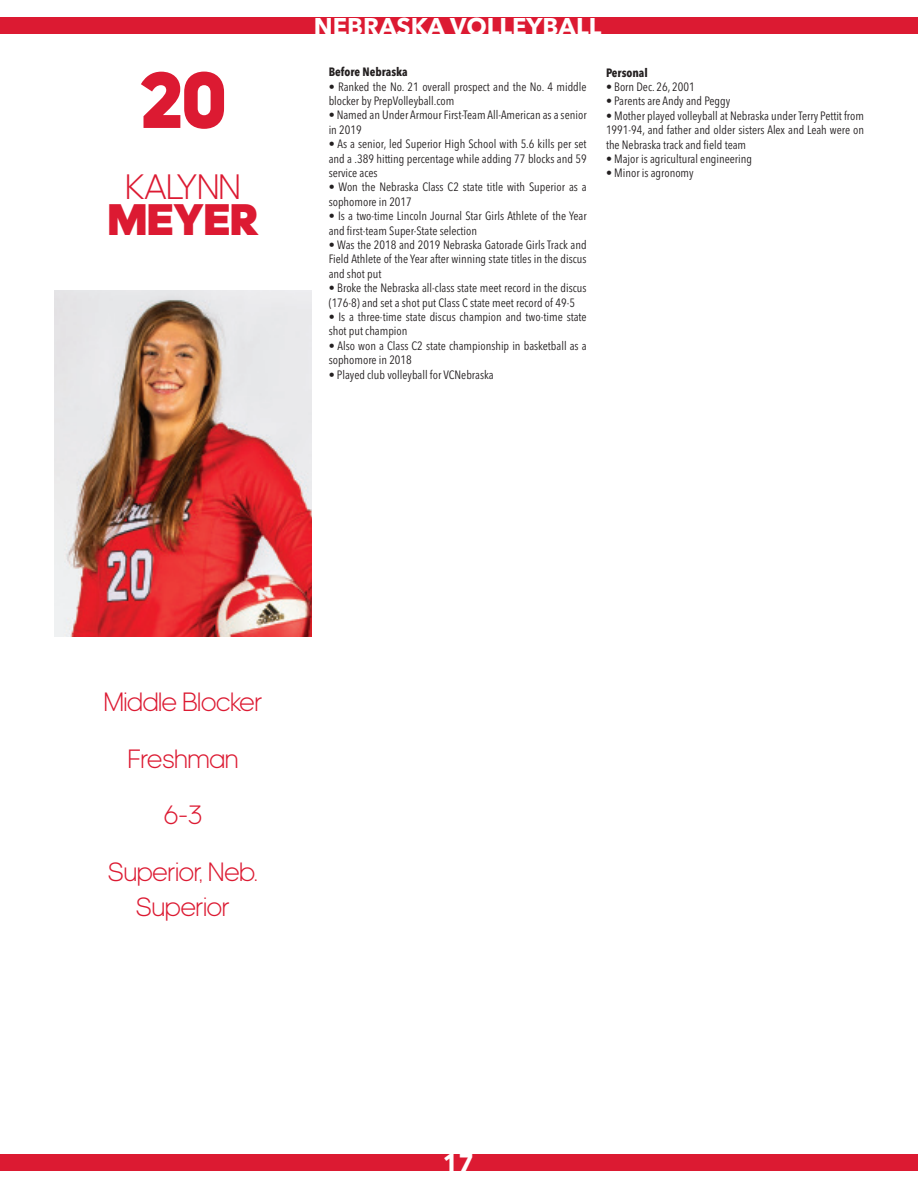
<style>
.page{position:relative;width:918px;height:1188px;background:#fff}
.page>*{position:absolute;margin:0;border:0;box-sizing:border-box;transform-origin:0 0}
.t1{font:900 81px "adineue PRO";color:#dc1a32;scale:.92 1}
.t2{font:900 45px "adineue PRO";color:#dc1a32}
.t3{font:300 36px "adineue PRO";color:#dc1a32}
.t4{font:300 27px "adineue PRO";color:#dc1a32}
.t5{font:700 24px "Avenir Next LT Pro";color:#fff}
.t6{font:condensed 12px/14.4px "Avenir Next LT Pro";color:#231f20}
.t7{font:700 condensed 12px "Avenir Next LT Pro";color:#231f20}
</style>
<div class="page">
<div style="left:0;top:1154px;width:918px;height:17px;background:#dc1a32"></div>
<div style="left:0;top:18px;width:918px;height:16px;background:#dc1a32"></div>
<img style="left:55px;top:290px;width:256px;height:346px">
<p class="t1" style="left:140px;top:51px;width:95px">20</p>
<p class="t3" style="left:125px;top:167px;width:117px">KALYNN</p>
<p class="t2" style="left:108px;top:192px;width:152px">MEYER</p>
<h3 class="t5" style="left:314px;top:11px;width:289px">NEBRASKA VOLLEYBALL</h3>
<p class="t7" style="left:329px;top:65px;width:81px">Before Nebraska</p>
<p class="t6" style="left:329px;top:79px;width:259px">• Ranked the No. 21 overall prospect and the No. 4 middle blocker by PrepVolleyball.com</p>
<p class="t6" style="left:329px;top:108px;width:259px">• Named an Under Armour First-Team All-American as a senior in 2019</p>
<p class="t6" style="left:329px;top:137px;width:260px;text-align:justify">• As a senior, led Superior High School with 5.6 kills per set and a .389 hitting percentage while adding 77 blocks and 59 service aces</p>
<p class="t6" style="left:329px;top:180px;width:260px">• Won the Nebraska Class C2 state title with Superior as a sophomore in 2017</p>
<p class="t6" style="left:329px;top:209px;width:260px">• Is a two-time Lincoln Journal Star Girls Athlete of the Year and first-team Super-State selection</p>
<p class="t6" style="left:329px;top:238px;width:260px;text-align:justify">• Was the 2018 and 2019 Nebraska Gatorade Girls Track and Field Athlete of the Year after winning state titles in the discus and shot put</p>
<p class="t6" style="left:329px;top:281px;width:259px">• Broke the Nebraska all-class state meet record in the discus (176-8) and set a shot put Class C state meet record of 49-5</p>
<p class="t6" style="left:329px;top:310px;width:260px">• Is a three-time state discus champion and two-time state shot put champion</p>
<p class="t6" style="left:329px;top:338px;width:260px">• Also won a Class C2 state championship in basketball as a sophomore in 2018</p>
<p class="t6" style="left:329px;top:367px;width:166px">• Played club volleyball for VCNebraska</p>
<p class="t7" style="left:606px;top:65px;width:43px">Personal</p>
<p class="t6" style="left:606px;top:80px;width:90px">• Born Dec. 26, 2001</p>
<p class="t6" style="left:606px;top:94px;width:126px">• Parents are Andy and Peggy</p>
<p class="t6" style="left:606px;top:108px;width:260px;text-align:justify">• Mother played volleyball at Nebraska under Terry Pettit from 1991-94, and father and older sisters Alex and Leah were on the Nebraska track and field team</p>
<p class="t6" style="left:606px;top:152px;width:148px">• Major is agricultural engineering</p>
<p class="t6" style="left:606px;top:166px;width:89px">• Minor is agronomy</p>
<p class="t4" style="left:104px;top:687px;width:160px">Middle Blocker</p>
<p class="t4" style="left:128px;top:743px;width:112px">Freshman</p>
<p class="t4" style="left:164px;top:800px;width:40px">6-3</p>
<p class="t4" style="left:108px;top:856px;width:151px">Superior, Neb.</p>
<p class="t4" style="left:136px;top:892px;width:95px">Superior</p>
<h3 class="t5" style="left:443px;top:1148px;width:33px">17</h3>
</div>
